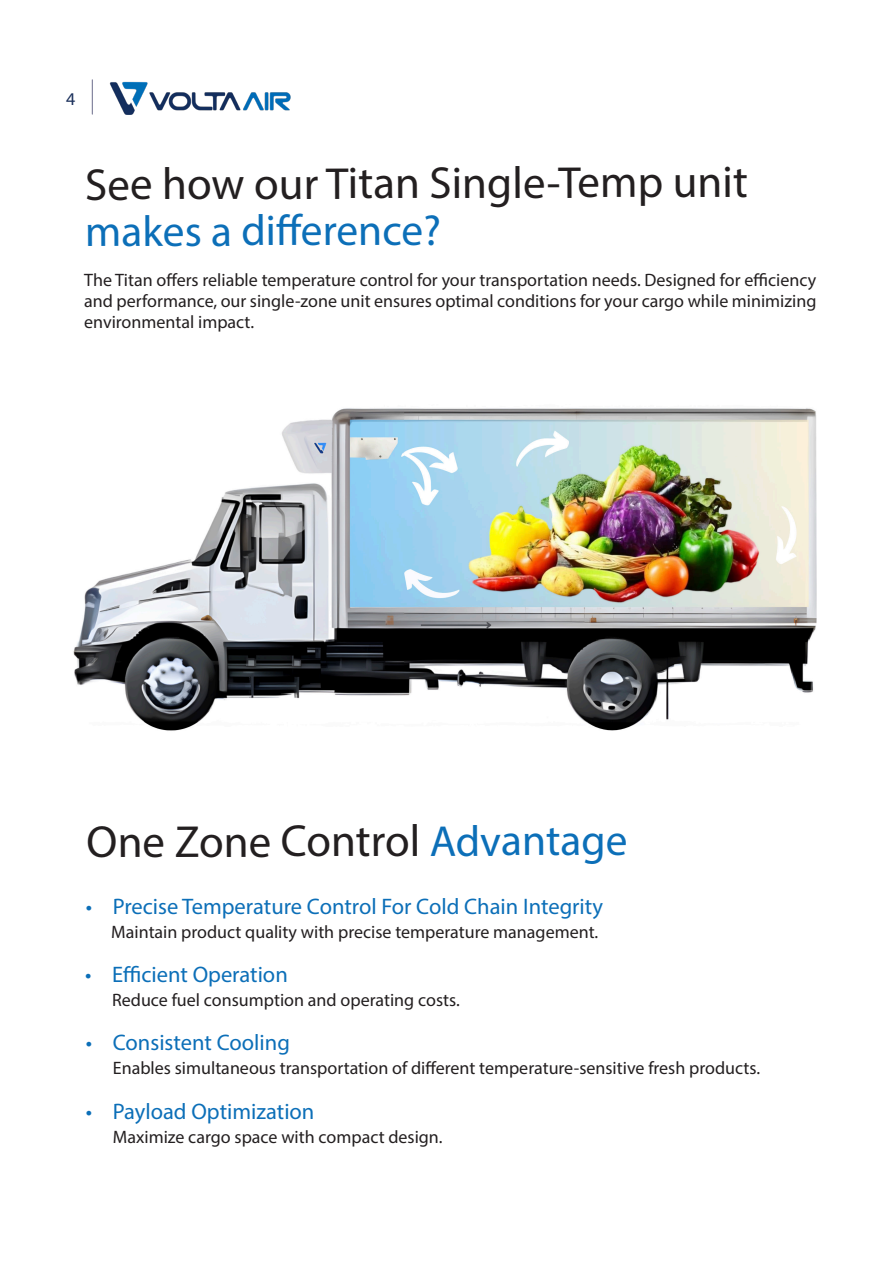
<style>
.page{position:relative;width:893px;height:1263px;background:#fff}
.page>*{position:absolute;margin:0;border:0;box-sizing:border-box;transform-origin:0 0}
.t1{font:45px "Myriad Pro";letter-spacing:-.005em;color:#231f20}
.t2{font:43.5px "Myriad Pro";letter-spacing:-.005em;color:#0c6fb8}
.t3{font:22.5px "Myriad Pro";color:#0c6fb8}
.t4{font:18px/21px "Myriad Pro";color:#231f20;text-align:justify}
.t5{font:18px "Myriad Pro";color:#1b305b}
.s1{font-size:43.5px;color:#0c6fb8}
</style>
<div class="page">
<img style="left:109px;top:81px;width:182px;height:34px">
<img style="left:73px;top:408px;width:743px;height:323px">
<hr style="left:92px;top:80px;width:1px;height:34px;background:#6a6b8b">
<p class="t5" style="left:66px;top:88px;width:11px">4</p>
<p class="t1" style="left:85px;top:155px;width:665px">See how our Titan Single-Temp unit</p>
<p class="t2" style="left:85px;top:204px;width:358px">makes a difference?</p>
<p class="t4" style="left:84px;top:269px;width:734px">The Titan offers reliable temperature control for your transportation needs. Designed for efficiency and performance, our single-zone unit ensures optimal conditions for your cargo while minimizing environmental impact.</p>
<p class="t1" style="left:87px;top:814px;width:543px">One Zone Control <span class="s1">Advantage</span></p>
<p class="t3" style="left:86px;top:893px;width:519px">• Precise Temperature Control For Cold Chain Integrity</p>
<p class="t4" style="left:111px;top:921px;width:489px">Maintain product quality with precise temperature management.</p>
<p class="t3" style="left:85px;top:960px;width:204px">• Efficient Operation</p>
<p class="t4" style="left:112px;top:989px;width:349px">Reduce fuel consumption and operating costs.</p>
<p class="t3" style="left:86px;top:1029px;width:206px">• Consistent Cooling</p>
<p class="t4" style="left:113px;top:1057px;width:649px">Enables simultaneous transportation of different temperature-sensitive fresh products.</p>
<p class="t3" style="left:86px;top:1097px;width:230px">• Payload Optimization</p>
<p class="t4" style="left:113px;top:1126px;width:331px">Maximize cargo space with compact design.</p>
</div>
